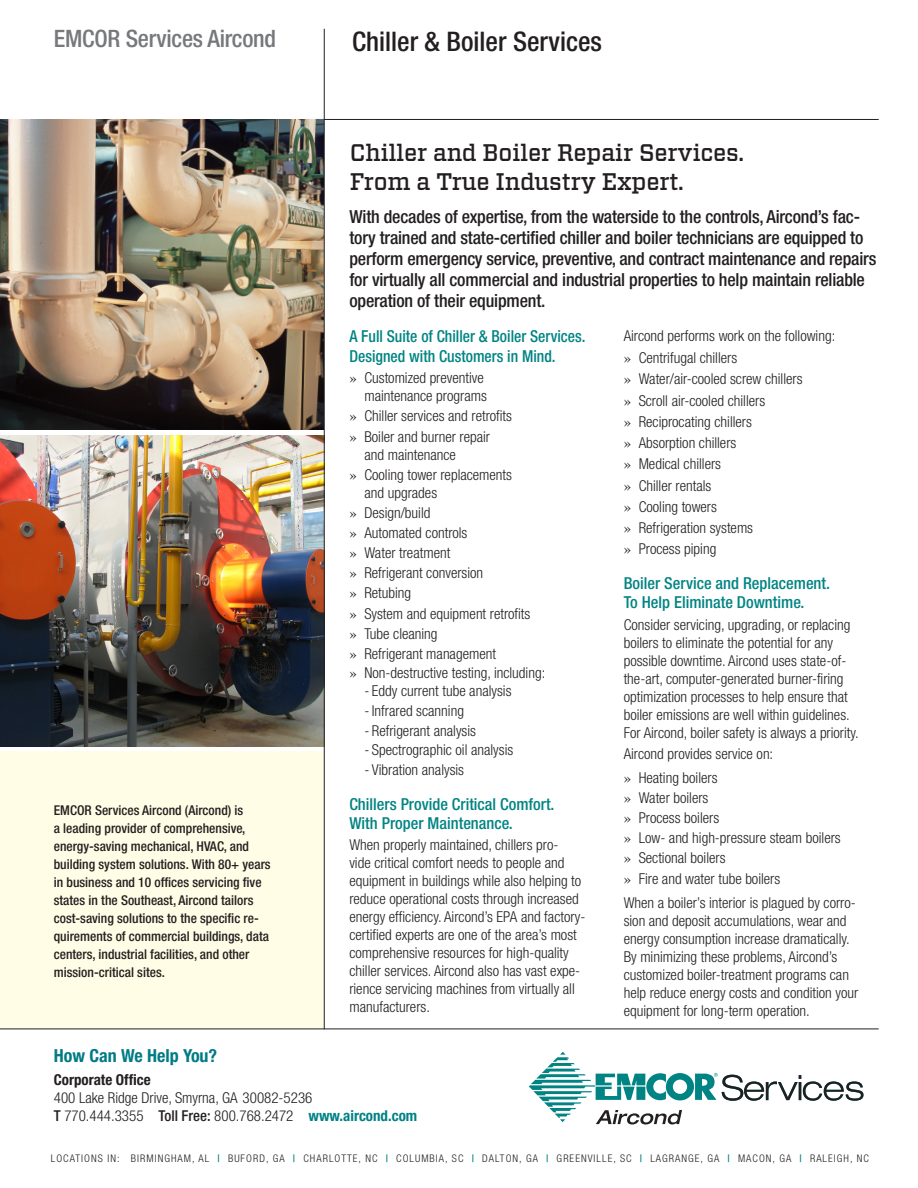
<style>
.page{position:relative;width:918px;height:1188px;background:#fff}
.page>*{position:absolute;margin:0;border:0;box-sizing:border-box;transform-origin:0 0}
.Insert_Title{font:500 condensed 27px "Helvetica Neue";color:#231f20}
.Headline{font:500 24px "Vitesse";letter-spacing:-.01em;color:#231f20}
.Company_name{font:500 condensed 24px "Helvetica Neue";letter-spacing:-.01em;color:#76787b}
.Body_Large{font:500 condensed 18px/21px "Helvetica Neue";letter-spacing:-.01em;color:#231f20}
.t1{font:700 condensed 18px "Helvetica Neue";color:#007b85}
.Divison_paragraph_de{font:500 condensed 16.5px "Helvetica Neue";color:#008483}
.Divison_paragraph_de-2{font:500 condensed 16.5px "Helvetica Neue";color:#008483;scale:.95 1}
.Bullet_copy{font:300 condensed 15px/18px "Helvetica Neue";color:#231f20}
.t2{font:700 condensed 15px "Helvetica Neue";color:#231f20}
.Headline-2{font:500 condensed 13.5px/18px "Helvetica Neue";color:#231f20}
.t3{font:300 condensed 10.5px "Helvetica Neue";letter-spacing:.1em;color:#231f20}
.s1{font-family:"Times";font-weight:400;font-stretch:normal}
.s2{font-weight:500}
.s3{font-weight:700;color:#008185}
.s4{font-weight:500;color:#008185}
</style>
<div class="page">
<img style="left:0;top:436px;width:324px;height:310px">
<hr style="left:306px;top:119px;width:573px;height:1px;background:#231f20">
<img style="left:0;top:119px;width:324px;height:311px">
<div style="left:0;top:752px;width:324px;height:277px;background:#fffde5"></div>
<hr style="left:324px;top:29px;width:1px;height:1000px;background:#231f20">
<svg style="left:529px;top:1052px;width:334px;height:72px"></svg>
<hr style="left:0;top:1029px;width:879px;height:1px;background:#231f20">
<p class="Company_name" style="left:54px;top:24px;width:224px">EMCOR Services Aircond</p>
<p class="Insert_Title" style="left:352px;top:25px;width:251px">Chiller &amp; Boiler Services</p>
<p class="Headline-2" style="left:54px;top:801px;width:218px">EMCOR Services Aircond (Aircond) is<br>a leading provider of comprehensive, energy-saving mechanical, HVAC, and building system solutions. With 80+ years in business and 10 offices servicing five states in the Southeast, Aircond tailors cost-saving solutions to the specific re&shy;quirements of commercial buildings, data centers, industrial facilities, and other mission-critical sites.</p>
<p class="Headline" style="left:350px;top:137px;width:396px">Chiller and Boiler Repair Services.</p>
<p class="Headline" style="left:350px;top:165px;width:336px">From a True Industry Expert.</p>
<p class="Body_Large" style="left:349px;top:205px;width:529px">With decades of expertise, from the waterside to the controls, Aircond’s fac&shy;tory trained and state-certified chiller and boiler technicians are equipped to perform emergency service, preventive, and contract maintenance and repairs for virtually all commercial and industrial properties to help maintain reliable operation of their equipment.</p>
<p class="Bullet_copy" style="left:624px;top:327px;width:213px">Aircond performs work on the following:</p>
<p class="Bullet_copy" style="left:624px;top:349px;width:115px"><span class="s1">»</span> Centrifugal chillers</p>
<p class="Bullet_copy" style="left:624px;top:370px;width:180px"><span class="s1">»</span> Water/air-cooled screw chillers</p>
<p class="Bullet_copy" style="left:624px;top:391px;width:143px"><span class="s1">»</span> Scroll air-cooled chillers</p>
<p class="Bullet_copy" style="left:624px;top:413px;width:130px"><span class="s1">»</span> Reciprocating chillers</p>
<p class="Bullet_copy" style="left:624px;top:434px;width:114px"><span class="s1">»</span> Absorption chillers</p>
<p class="Bullet_copy" style="left:624px;top:455px;width:99px"><span class="s1">»</span> Medical chillers</p>
<p class="Bullet_copy" style="left:624px;top:476px;width:89px"><span class="s1">»</span> Chiller rentals</p>
<p class="Bullet_copy" style="left:624px;top:497px;width:95px"><span class="s1">»</span> Cooling towers</p>
<p class="Bullet_copy" style="left:624px;top:519px;width:131px"><span class="s1">»</span> Refrigeration systems</p>
<p class="Bullet_copy" style="left:624px;top:540px;width:94px"><span class="s1">»</span> Process piping</p>
<p class="Divison_paragraph_de" style="left:624px;top:573px;width:208px">Boiler Service and Replacement.</p>
<p class="Divison_paragraph_de" style="left:624px;top:593px;width:182px">To Help Eliminate Downtime.</p>
<p class="Bullet_copy" style="left:624px;top:615px;width:237px">Consider servicing, upgrading, or replacing boilers to eliminate the potential for any possible downtime. Aircond uses state-of&shy;the-art, computer-generated burner-firing optimization processes to help ensure that boiler emissions are well within guidelines.<br>For Aircond, boiler safety is always a priority.</p>
<p class="Bullet_copy" style="left:624px;top:745px;width:151px">Aircond provides service on:</p>
<p class="Bullet_copy" style="left:624px;top:768px;width:95px"><span class="s1">»</span> Heating boilers</p>
<p class="Bullet_copy" style="left:624px;top:789px;width:86px"><span class="s1">»</span> Water boilers</p>
<p class="Bullet_copy" style="left:624px;top:809px;width:97px"><span class="s1">»</span> Process boilers</p>
<p class="Bullet_copy" style="left:624px;top:829px;width:219px"><span class="s1">»</span> Low- and high-pressure steam boilers</p>
<p class="Bullet_copy" style="left:624px;top:849px;width:103px"><span class="s1">»</span> Sectional boilers</p>
<p class="Bullet_copy" style="left:624px;top:869px;width:158px"><span class="s1">»</span> Fire and water tube boilers</p>
<p class="Bullet_copy" style="left:624px;top:894px;width:236px">When a boiler’s interior is plagued by corro&shy;sion and deposit accumulations, wear and energy consumption increase dramatically.<br>By minimizing these problems, Aircond’s customized boiler-treatment programs can help reduce energy costs and condition your equipment for long-term operation.</p>
<p class="Divison_paragraph_de-2" style="left:349px;top:327px;width:250px">A Full Suite of Chiller &amp; Boiler Services.</p>
<p class="Divison_paragraph_de-2" style="left:349px;top:346px;width:219px">Designed with Customers in Mind.</p>
<p class="Bullet_copy" style="left:349px;top:369px;width:139px;text-align:right"><span class="s1">»</span> Customized preventive maintenance programs</p>
<p class="Bullet_copy" style="left:349px;top:407px;width:164px"><span class="s1">»</span> Chiller services and retrofits</p>
<p class="Bullet_copy" style="left:364px;top:427px;width:127px;text-indent:-15px"><span class="s1">»</span> Boiler and burner repair and maintenance</p>
<p class="Bullet_copy" style="left:364px;top:465px;width:149px;text-indent:-15px"><span class="s1">»</span> Cooling tower replacements and upgrades</p>
<p class="Bullet_copy" style="left:349px;top:503px;width:83px"><span class="s1">»</span> Design/build</p>
<p class="Bullet_copy" style="left:349px;top:524px;width:120px"><span class="s1">»</span> Automated controls</p>
<p class="Bullet_copy" style="left:349px;top:544px;width:102px"><span class="s1">»</span> Water treatment</p>
<p class="Bullet_copy" style="left:349px;top:564px;width:135px"><span class="s1">»</span> Refrigerant conversion</p>
<p class="Bullet_copy" style="left:349px;top:584px;width:63px"><span class="s1">»</span> Retubing</p>
<p class="Bullet_copy" style="left:349px;top:604px;width:183px"><span class="s1">»</span> System and equipment retrofits</p>
<p class="Bullet_copy" style="left:349px;top:624px;width:90px"><span class="s1">»</span> Tube cleaning</p>
<p class="Bullet_copy" style="left:349px;top:645px;width:148px"><span class="s1">»</span> Refrigerant management</p>
<p class="Bullet_copy" style="left:349px;top:663px;width:197px"><span class="s1">»</span> Non-destructive testing, including:</p>
<p class="Bullet_copy" style="left:364px;top:682px;width:149px">- Eddy current tube analysis</p>
<p class="Bullet_copy" style="left:364px;top:702px;width:101px">- Infrared scanning</p>
<p class="Bullet_copy" style="left:364px;top:721px;width:113px">- Refrigerant analysis</p>
<p class="Bullet_copy" style="left:364px;top:741px;width:150px">- Spectrographic oil analysis</p>
<p class="Bullet_copy" style="left:364px;top:761px;width:101px">- Vibration analysis</p>
<p class="Divison_paragraph_de" style="left:349px;top:794px;width:207px">Chillers Provide Critical Comfort.</p>
<p class="Divison_paragraph_de" style="left:349px;top:814px;width:165px">With Proper Maintenance.</p>
<p class="Bullet_copy" style="left:349px;top:836px;width:238px">When properly maintained, chillers pro-<br>vide critical comfort needs to people and equipment in buildings while also helping to reduce operational costs through increased energy efficiency. Aircond’s EPA and factory&shy;certified experts are one of the area’s most comprehensive resources for high-quality chiller services. Aircond also has vast expe&shy;rience servicing machines from virtually all manufacturers.</p>
<p class="t1" style="left:54px;top:1045px;width:165px">How Can We Help You?</p>
<p class="t2" style="left:54px;top:1071px;width:98px">Corporate Office</p>
<p class="Bullet_copy" style="left:54px;top:1089px;width:260px">400 Lake Ridge Drive, Smyrna, GA 30082-5236</p>
<p class="Bullet_copy" style="left:54px;top:1107px;width:365px"><span class="s2">T</span> 770.444.3355 <span class="s2">Toll Free:</span> 800.768.2472 <span class="s3">www.aircond.com</span></p>
<p class="t3" style="left:51px;top:1153px;width:820px">LOCATIONS IN: BIRMINGHAM, AL <span class="s4">|</span> BUFORD, GA <span class="s4">|</span> CHARLOTTE, NC <span class="s4">|</span> COLUMBIA, SC <span class="s4">|</span> DALTON, GA <span class="s4">|</span> GREENVILLE, SC <span class="s4">|</span> LAGRANGE, GA <span class="s4">|</span> MACON, GA <span class="s4">|</span> RALEIGH, NC</p>
</div>
